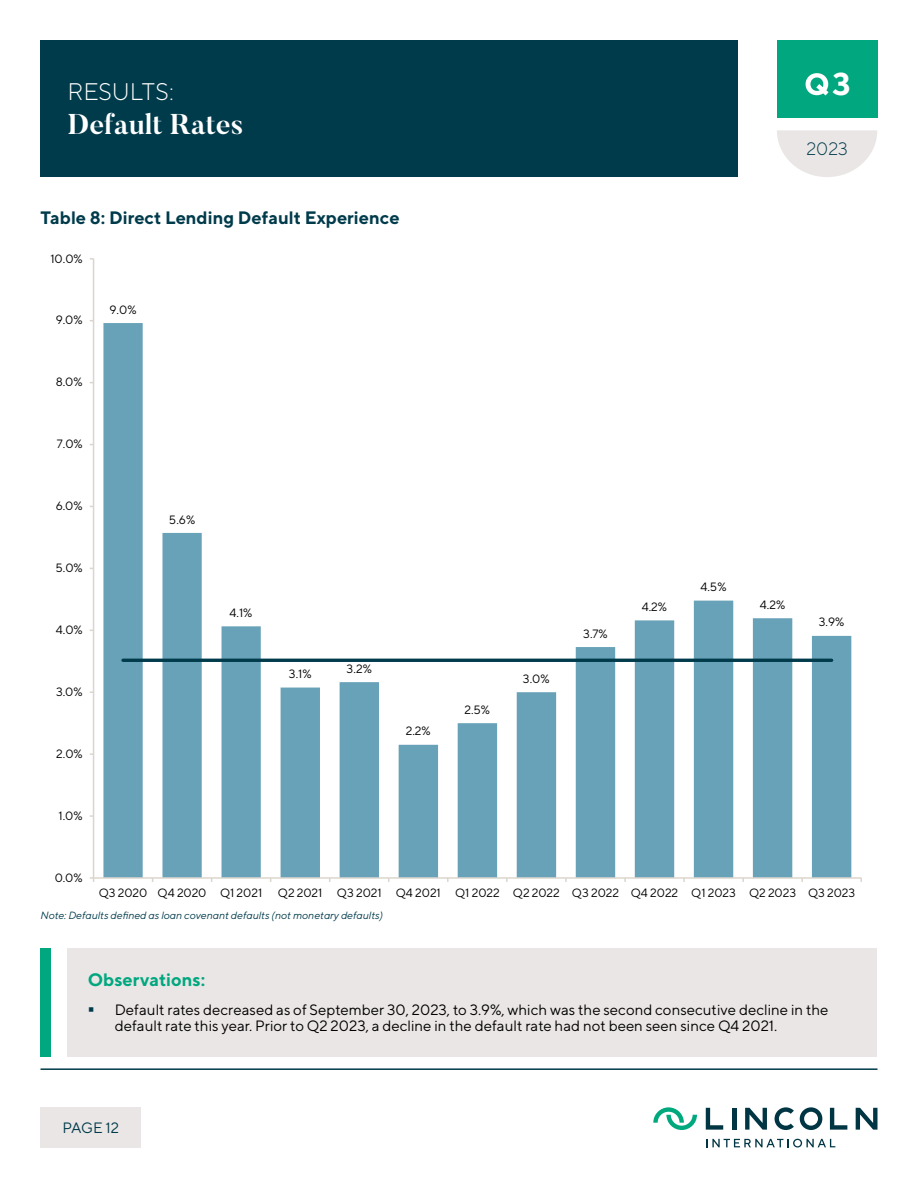
<style>
.page{position:relative;width:918px;height:1188px;background:#fff}
.page>*{position:absolute;margin:0;border:0;box-sizing:border-box;transform-origin:0 0}
.t1{font:700 31.5px "TT Norms";color:#fff}
.t2{font:700 28.5px "Butler";color:#fff}
.t3{font:300 24px "TT Norms";color:#fff}
.t4{font:700 18px "TT Norms";color:#003b4b}
.t5{font:700 18px "TT Norms";color:#00a77f}
.t6{font:300 18px "TT Norms";color:#003b4b}
.t7{font:15px/16.5px "TT Norms";color:#000}
.t8{font:15px "TT Norms";letter-spacing:-.02em;color:#003b4b}
.t9{font:12px "TT Norms";letter-spacing:-.005em;color:#000}
.t10{font:italic 10.5px "TT Norms";color:#003b4b}
</style>
<div class="page">
<svg style="left:777px;top:130px;width:100px;height:47px"></svg>
<div style="left:777px;top:40px;width:101px;height:78px;background:#00a77f"></div>
<svg style="left:806px;top:73px;width:23px;height:23px"></svg>
<hr style="left:732px;top:1108px;width:4px;height:22px;background:#003644">
<svg style="left:745px;top:1108px;width:22px;height:22px"></svg>
<svg style="left:706px;top:1108px;width:17px;height:22px"></svg>
<svg style="left:856px;top:1108px;width:21px;height:22px"></svg>
<svg style="left:830px;top:1108px;width:17px;height:22px"></svg>
<svg style="left:775px;top:1107px;width:19px;height:23px"></svg>
<svg style="left:800px;top:1107px;width:22px;height:23px"></svg>
<svg style="left:653px;top:1107px;width:44px;height:23px"></svg>
<svg style="left:706px;top:1139px;width:129px;height:9px"></svg>
<hr style="left:40px;top:1068px;width:838px;height:2px;background:#003b4b">
<div style="left:40px;top:1107px;width:101px;height:41px;background:#eae6e5"></div>
<div style="left:40px;top:40px;width:698px;height:137px;background:#003b4b"></div>
<div style="left:68px;top:948px;width:810px;height:109px;background:#eae6e5"></div>
<div style="left:40px;top:948px;width:11px;height:109px;background:#00a77f"></div>
<svg style="left:103px;top:323px;width:748px;height:554px"></svg>
<hr style="left:93px;top:259px;width:1px;height:619px;background:#dbd5cd">
<hr style="left:94px;top:877px;width:767px;height:2px;background:#dbd5cd">
<svg style="left:90px;top:877px;width:4px;height:5px"></svg>
<hr style="left:123px;top:659px;width:709px;height:3px;background:#003b4c">
<h3 class="t3" style="left:68px;top:77px;width:108px">RESULTS:</h3>
<h1 class="t1" style="left:832px;top:64px;width:20px">3</h1>
<h2 class="t2" style="left:68px;top:106px;width:177px">Default Rates</h2>
<h3 class="t4" style="left:40px;top:207px;width:361px">Table 8: Direct Lending Default Experience</h3>
<p class="t9" style="left:50px;top:251px;width:34px">10.0%</p>
<p class="t9" style="left:56px;top:313px;width:28px">9.0%</p>
<p class="t9" style="left:56px;top:375px;width:28px">8.0%</p>
<p class="t9" style="left:57px;top:437px;width:27px">7.0%</p>
<p class="t9" style="left:56px;top:499px;width:28px">6.0%</p>
<p class="t9" style="left:55px;top:561px;width:29px">5.0%</p>
<p class="t9" style="left:56px;top:623px;width:28px">4.0%</p>
<p class="t9" style="left:56px;top:685px;width:28px">3.0%</p>
<p class="t9" style="left:56px;top:746px;width:28px">2.0%</p>
<p class="t9" style="left:59px;top:808px;width:26px">1.0%</p>
<p class="t9" style="left:55px;top:870px;width:30px">0.0%</p>
<p class="t9" style="left:109px;top:302px;width:29px">9.0%</p>
<p class="t9" style="left:169px;top:512px;width:28px">5.6%</p>
<p class="t9" style="left:230px;top:605px;width:24px">4.1%</p>
<p class="t9" style="left:289px;top:667px;width:24px">3.1%</p>
<p class="t9" style="left:347px;top:661px;width:27px">3.2%</p>
<p class="t9" style="left:406px;top:724px;width:27px">2.2%</p>
<p class="t9" style="left:464px;top:702px;width:27px">2.5%</p>
<p class="t9" style="left:523px;top:671px;width:28px">3.0%</p>
<p class="t9" style="left:583px;top:626px;width:26px">3.7%</p>
<h3 class="t6" style="left:806px;top:138px;width:43px">2023</h3>
<p class="t9" style="left:642px;top:600px;width:27px">4.2%</p>
<p class="t9" style="left:700px;top:580px;width:28px">4.5%</p>
<p class="t9" style="left:760px;top:597px;width:27px">4.2%</p>
<p class="t9" style="left:819px;top:615px;width:27px">3.9%</p>
<p class="t9" style="left:99px;top:886px;width:165px">Q3 2020 Q4 2020 Q1 2021</p>
<p class="t9" style="left:278px;top:886px;width:579px">Q2 2021 Q3 2021 Q4 2021 Q1 2022 Q2 2022 Q3 2022 Q4 2022 Q1 2023 Q2 2023 Q3 2023</p>
<p class="t10" style="left:40px;top:909px;width:344px">Note: Defaults defined as loan covenant defaults (not monetary defaults)</p>
<h3 class="t5" style="left:88px;top:969px;width:119px">Observations:</h3>
<p class="t7" style="left:115px;top:1001px;width:715px">Default rates decreased as of September 30, 2023, to 3.9%, which was the second consecutive decline in the default rate this year. Prior to Q2 2023, a decline in the default rate had not been seen since Q4 2021.</p>
<p class="t8" style="left:62px;top:1118px;width:58px">PAGE 12</p>
</div>
